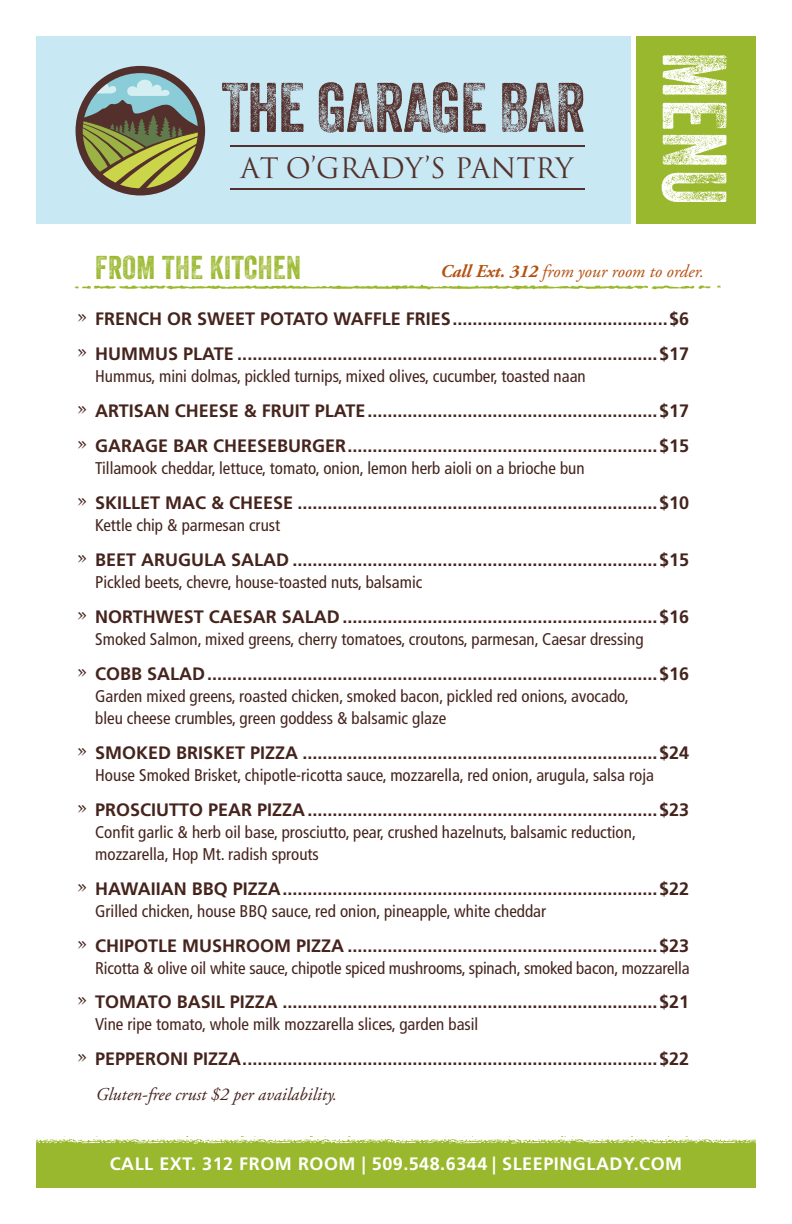
<style>
.page{position:relative;width:792px;height:1224px;background:#fff}
.page>*{position:absolute;margin:0;border:0;box-sizing:border-box;transform-origin:0 0}
.t1{font:88px "Veneer Three";color:#fff;scale:.9 1}
.t2{font:67.8px "Veneer Three";letter-spacing:-.01em;color:#53302c}
.t3{font:32px "Veneer Two";letter-spacing:.01em;color:#9ab82d}
.t4{font:27.4px "Trajan Pro";color:#53302c}
.t5{font:700 18px "Frutiger";color:#45241d}
.t6{font:700 18px "Frutiger";letter-spacing:.03em;color:#fff}
.t7{font:italic 18px "Adobe Garamond";color:#45241d}
.t8{font:italic 18px "Adobe Garamond";color:#b45212}
.t9{font:condensed 17px/22px "Frutiger";color:#45241d}
.s1{font-family:"Trajan"}
.s2{font-weight:700}
</style>
<div class="page">
<div style="left:36px;top:36px;width:594px;height:187px;background:#c8e8f4"></div>
<div style="left:36px;top:1137px;width:720px;height:51px;background:#9ab82d"></div>
<img style="left:36px;top:1136px;width:720px;height:7px">
<img style="left:74px;top:284px;width:647px;height:6px">
<div style="left:636px;top:36px;width:120px;height:187px;background:#9ab82d"></div>
<svg style="left:76px;top:66px;width:129px;height:130px"></svg>
<hr style="left:230px;top:188px;width:355px;height:2px;background:#53302c">
<hr style="left:230px;top:145px;width:355px;height:2px;background:#53302c">
<p class="t2" style="left:222px;top:66px;width:365px">THE GARAGE BAR</p>
<h3 class="t4" style="left:240px;top:150px;width:334px">AT O’GRADY’S PANTRY</h3>
<p class="t1" style="left:748px;top:52px;width:172px;rotate:90deg">MENU</p>
<p class="t3" style="left:95px;top:248px;width:207px">FROM THE KITCHEN</p>
<p class="t5" style="left:77px;top:308px;width:614px"><span class="s1">»</span> FRENCH OR SWEET POTATO WAFFLE FRIES...........................................$6</p>
<p class="t5" style="left:77px;top:343px;width:614px"><span class="s1">»</span> HUMMUS PLATE ....................................................................................$17</p>
<p class="t9" style="left:95px;top:365px;width:492px">Hummus, mini dolmas, pickled turnips, mixed olives, cucumber, toasted naan</p>
<p class="t5" style="left:77px;top:400px;width:614px"><span class="s1">»</span> ARTISAN CHEESE &amp; FRUIT PLATE..........................................................$17</p>
<p class="t5" style="left:77px;top:435px;width:614px"><span class="s1">»</span> GARAGE BAR CHEESEBURGER..............................................................$15</p>
<p class="t9" style="left:95px;top:457px;width:491px">Tillamook cheddar, lettuce, tomato, onion, lemon herb aioli on a brioche bun</p>
<p class="t5" style="left:77px;top:492px;width:614px"><span class="s1">»</span> SKILLET MAC &amp; CHEESE ........................................................................$10</p>
<p class="t9" style="left:95px;top:514px;width:187px">Kettle chip &amp; parmesan crust</p>
<p class="t5" style="left:77px;top:549px;width:614px"><span class="s1">»</span> BEET ARUGULA SALAD .........................................................................$15</p>
<p class="t9" style="left:95px;top:571px;width:329px">Pickled beets, chevre, house-toasted nuts, balsamic</p>
<p class="t5" style="left:77px;top:606px;width:614px"><span class="s1">»</span> NORTHWEST CAESAR SALAD...............................................................$16</p>
<p class="t9" style="left:95px;top:628px;width:550px">Smoked Salmon, mixed greens, cherry tomatoes, croutons, parmesan, Caesar dressing</p>
<p class="t5" style="left:77px;top:663px;width:614px"><span class="s1">»</span> COBB SALAD..........................................................................................$16</p>
<p class="t9" style="left:95px;top:685px;width:535px">Garden mixed greens, roasted chicken, smoked bacon, pickled red onions, avocado, bleu cheese crumbles, green goddess &amp; balsamic glaze</p>
<p class="t5" style="left:77px;top:742px;width:614px"><span class="s1">»</span> SMOKED BRISKET PIZZA .......................................................................$24</p>
<p class="t9" style="left:95px;top:764px;width:560px">House Smoked Brisket, chipotle-ricotta sauce, mozzarella, red onion, arugula, salsa roja</p>
<p class="t5" style="left:77px;top:799px;width:614px"><span class="s1">»</span> PROSCIUTTO PEAR PIZZA......................................................................$23</p>
<p class="t9" style="left:95px;top:821px;width:542px">Confit garlic &amp; herb oil base, prosciutto, pear, crushed hazelnuts, balsamic reduction, mozzarella, Hop Mt. radish sprouts</p>
<p class="t5" style="left:77px;top:878px;width:614px"><span class="s1">»</span> HAWAIIAN BBQ PIZZA...........................................................................$22</p>
<p class="t9" style="left:95px;top:900px;width:452px">Grilled chicken, house BBQ sauce, red onion, pineapple, white cheddar</p>
<p class="t5" style="left:77px;top:935px;width:614px"><span class="s1">»</span> CHIPOTLE MUSHROOM PIZZA ..............................................................$23</p>
<p class="t9" style="left:95px;top:957px;width:596px">Ricotta &amp; olive oil white sauce, chipotle spiced mushrooms, spinach, smoked bacon, mozzarella</p>
<p class="t5" style="left:77px;top:992px;width:614px"><span class="s1">»</span> TOMATO BASIL PIZZA ...........................................................................$21</p>
<p class="t9" style="left:95px;top:1014px;width:385px">Vine ripe tomato, whole milk mozzarella slices, garden basil</p>
<p class="t5" style="left:77px;top:1049px;width:614px"><span class="s1">»</span> PEPPERONI PIZZA...................................................................................$22</p>
<p class="t7" style="left:95px;top:1085px;width:242px">Gluten-free crust $2 per availability.</p>
<p class="t8" style="left:440px;top:262px;width:265px"><span class="s2">Call Ext. 312</span> from your room to order.</p>
<p class="t6" style="left:110px;top:1153px;width:574px">CALL EXT. 312 FROM ROOM | 509.548.6344 | SLEEPINGLADY.COM</p>
</div>
